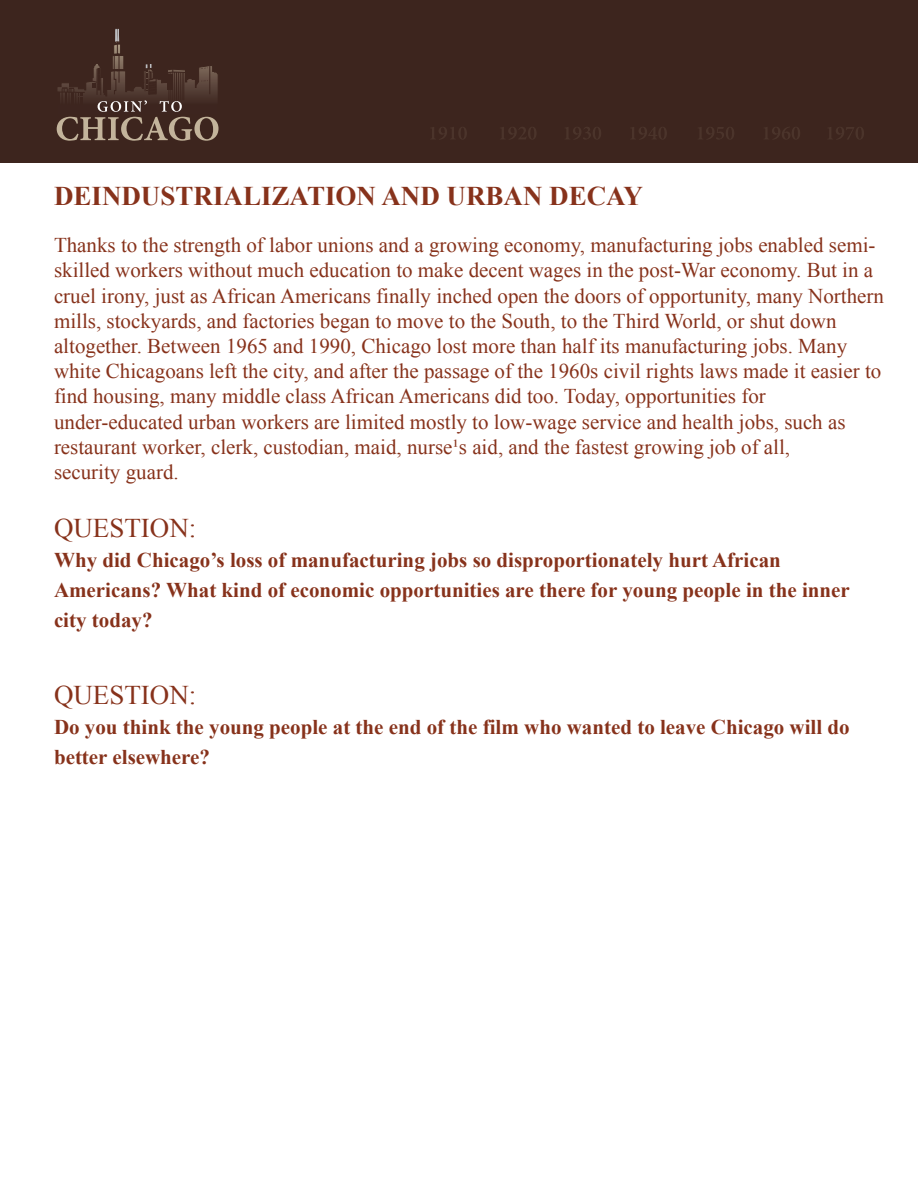
<style>
.page{position:relative;width:918px;height:1188px;background:#fff}
.page>*{position:absolute;margin:0;border:0;box-sizing:border-box;transform-origin:0 0}
.t1{font:700 27px "Times New Roman";color:#87321b}
.t2{font:27px "Times New Roman";color:#87321b}
.t3{font:21px/25.2px "Times New Roman";color:#87321b}
.t4{font:700 21px/30px "Times New Roman";color:#87321b}
</style>
<div class="page">
<div style="left:0;top:0;width:918px;height:163px;background:#3d251e"></div>
<svg style="left:501px;top:127px;width:35px;height:12px"></svg>
<svg style="left:566px;top:127px;width:35px;height:12px"></svg>
<svg style="left:632px;top:127px;width:35px;height:12px"></svg>
<svg style="left:699px;top:127px;width:35px;height:12px"></svg>
<svg style="left:765px;top:127px;width:35px;height:12px"></svg>
<svg style="left:829px;top:127px;width:35px;height:12px"></svg>
<svg style="left:56px;top:29px;width:163px;height:112px"></svg>
<svg style="left:432px;top:127px;width:35px;height:12px"></svg>
<p class="t1" style="left:54px;top:178px;width:590px">DEINDUSTRIALIZATION AND URBAN DECAY</p>
<p class="t3" style="left:54px;top:232px;width:832px">Thanks to the strength of labor unions and a growing economy, manufacturing jobs enabled semi&shy;skilled workers without much education to make decent wages in the post-War economy. But in a cruel irony, just as African Americans finally inched open the doors of opportunity, many Northern mills, stockyards, and factories began to move to the South, to the Third World, or shut down altogether. Between 1965 and 1990, Chicago lost more than half its manufacturing jobs. Many white Chicagoans left the city, and after the passage of the 1960s civil rights laws made it easier to find housing, many middle class African Americans did too. Today, opportunities for under-educated urban workers are limited mostly to low-wage service and health jobs, such as restaurant worker, clerk, custodian, maid, nurse¹s aid, and the fastest growing job of all,<br>security guard.</p>
<p class="t2" style="left:54px;top:509px;width:144px">QUESTION:</p>
<p class="t4" style="left:54px;top:544px;width:797px">Why did Chicago’s loss of manufacturing jobs so disproportionately hurt African<br>Americans? What kind of economic opportunities are there for young people in the inner city today?</p>
<p class="t2" style="left:54px;top:677px;width:144px">QUESTION:</p>
<p class="t4" style="left:54px;top:711px;width:797px">Do you think the young people at the end of the film who wanted to leave Chicago will do better elsewhere?</p>
</div>
